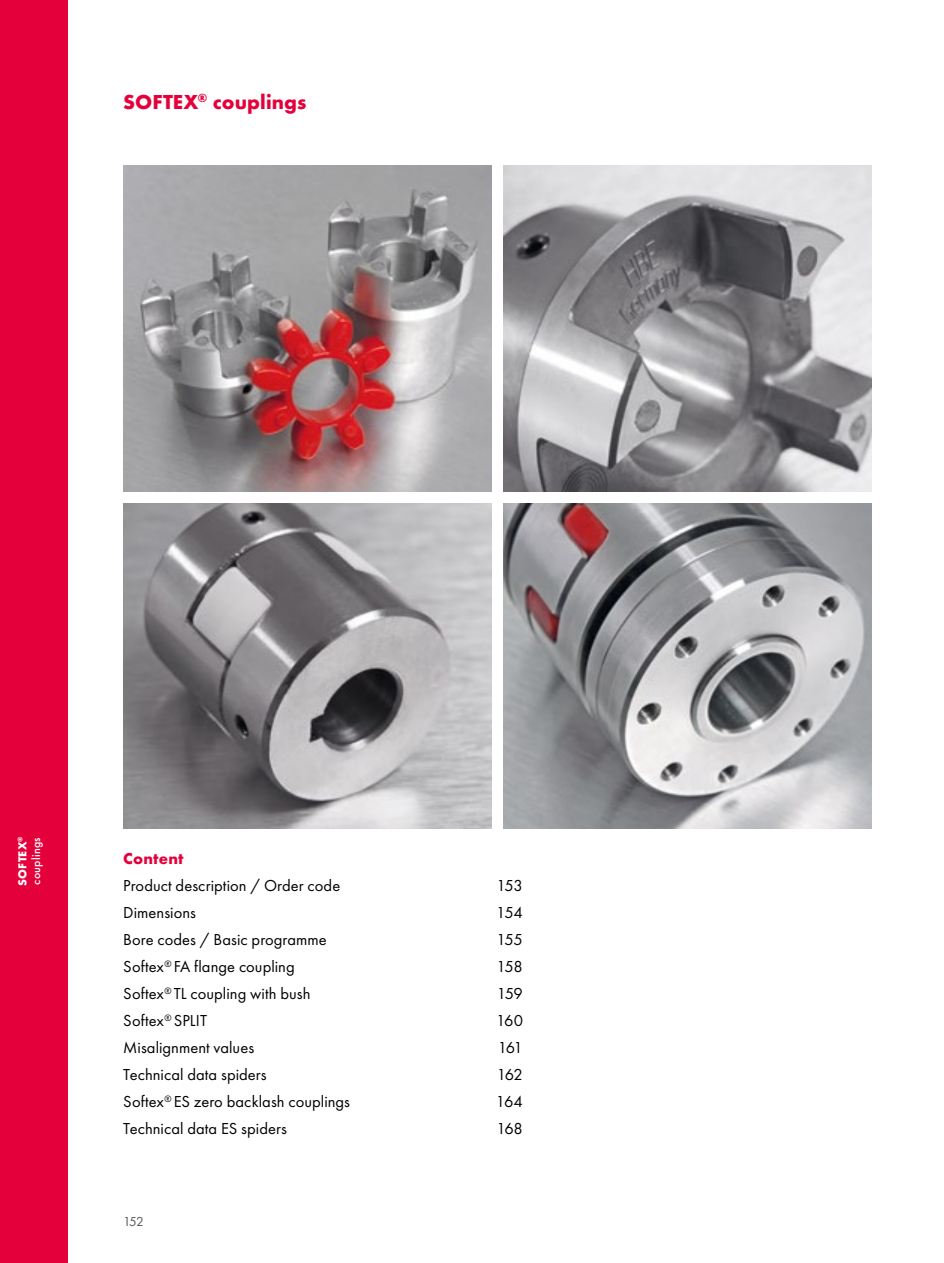
<style>
.page{position:relative;width:944px;height:1263px;background:#fff}
.page>*{position:absolute;margin:0;border:0;box-sizing:border-box;transform-origin:0 0}
.t1{font:700 21px "Futura PT";letter-spacing:.005em;color:#e4003a}
.t2{font:16.5px/27px "Futura PT";letter-spacing:.005em;color:#000}
.t3{font:700 16.5px "Futura PT";letter-spacing:.015em;color:#e4003a}
.t4{font:13.5px "Futura PT";color:#575756}
.t5{font:500 12px/13.5px "Futura PT";letter-spacing:.02em;color:#fff}
.s1{font-weight:700}
</style>
<div class="page">
<div style="left:0;top:0;width:68px;height:1263px;background:#e4003a"></div>
<img style="left:504px;top:165px;width:368px;height:326px">
<img style="left:123px;top:165px;width:368px;height:326px">
<img style="left:504px;top:503px;width:368px;height:326px">
<img style="left:123px;top:503px;width:368px;height:326px">
<p class="t1" style="left:123px;top:88px;width:185px">SOFTEX<sup>®</sup> couplings</p>
<p class="t5" style="left:16px;top:886px;width:51px;rotate:-90deg"><span class="s1">SOFTEX</span><sup>® </sup>couplings</p>
<p class="t3" style="left:123px;top:848px;width:62px">Content</p>
<p class="t2" style="left:123px;top:872px;width:228px">Product description / Order code<br>Dimensions<br>Bore codes / Basic programme<br>Softex<sup>®</sup> FA flange coupling<br>Softex<sup>®</sup> TL coupling with bush<br>Softex<sup>®</sup> SPLIT<br>Misalignment values<br>Technical data spiders<br>Softex<sup>®</sup> ES zero backlash couplings<br>Technical data ES spiders</p>
<p class="t4" style="left:123px;top:1214px;width:22px">152</p>
<p class="t2" style="left:496px;top:872px;width:29px;text-align:justify">153<br>154<br>155<br>158<br>159<br>160<br>161<br>162<br>164<br>168</p>
</div>
